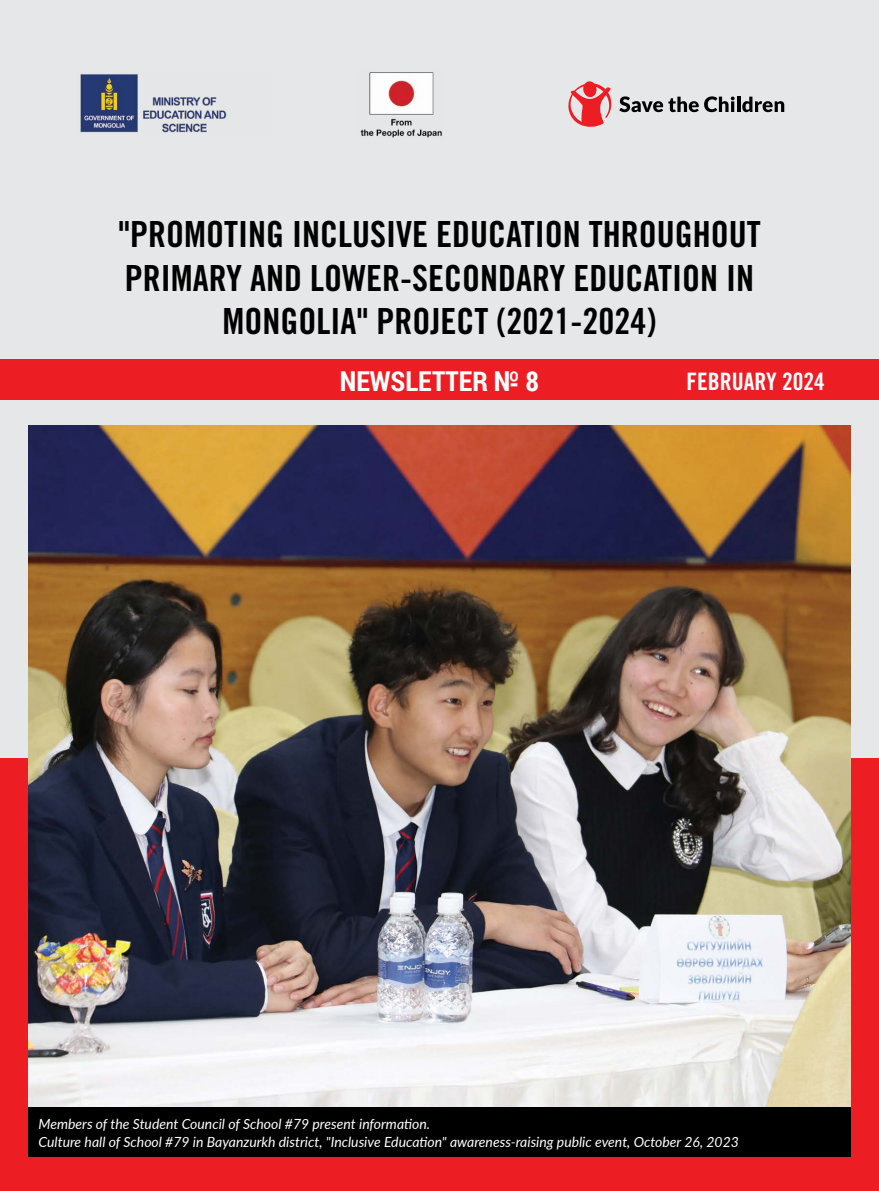
<style>
.page{position:relative;width:879px;height:1191px;background:#fff}
.page>*{position:absolute;margin:0;border:0;box-sizing:border-box;transform-origin:0 0}
.t1{font:36px/43.2px "Trade Gothic LT Std Bd Cn 20";color:#000;text-align:center}
.t2{font:700 27.4px "Roboto Condensed";color:#fff}
.t3{font:24px "Trade Gothic LT Std Bd Cn 20";color:#fff}
.t4{font:italic 14px/18.2px "Lato";color:#fff}
</style>
<div class="page">
<div style="left:0;top:0;width:879px;height:758px;background:#e6e7e8"></div>
<div style="left:0;top:758px;width:879px;height:433px;background:#ed1d24"></div>
<img style="left:28px;top:425px;width:822px;height:682px">
<div style="left:28px;top:1107px;width:822px;height:50px;background:#000"></div>
<svg style="left:619px;top:96px;width:115px;height:16px"></svg>
<hr style="left:737px;top:97px;width:3px;height:15px;background:#000">
<svg style="left:742px;top:97px;width:42px;height:15px"></svg>
<svg style="left:568px;top:81px;width:44px;height:46px"></svg>
<img style="left:360px;top:72px;width:82px;height:66px">
<div style="left:0;top:359px;width:879px;height:41px;background:#ed1d24"></div>
<img style="left:80px;top:74px;width:147px;height:59px">
<h1 class="t1" style="left:118px;top:212px;width:644px">"PROMOTING INCLUSIVE EDUCATION THROUGHOUT<br>PRIMARY AND LOWER-SECONDARY EDUCATION IN<br>MONGOLIA" PROJECT (2021-2024)</h1>
<h2 class="t2" style="left:340px;top:362px;width:201px">NEWSLETTER № 8</h2>
<h3 class="t3" style="left:686px;top:367px;width:140px">FEBRUARY 2024</h3>
<p class="t4" style="left:39px;top:1114px;width:702px">Members of the Student Council of School #79 present information.<br>Culture hall of School #79 in Bayanzurkh district, "Inclusive Education" awareness-raising public event, October 26, 2023</p>
</div>
